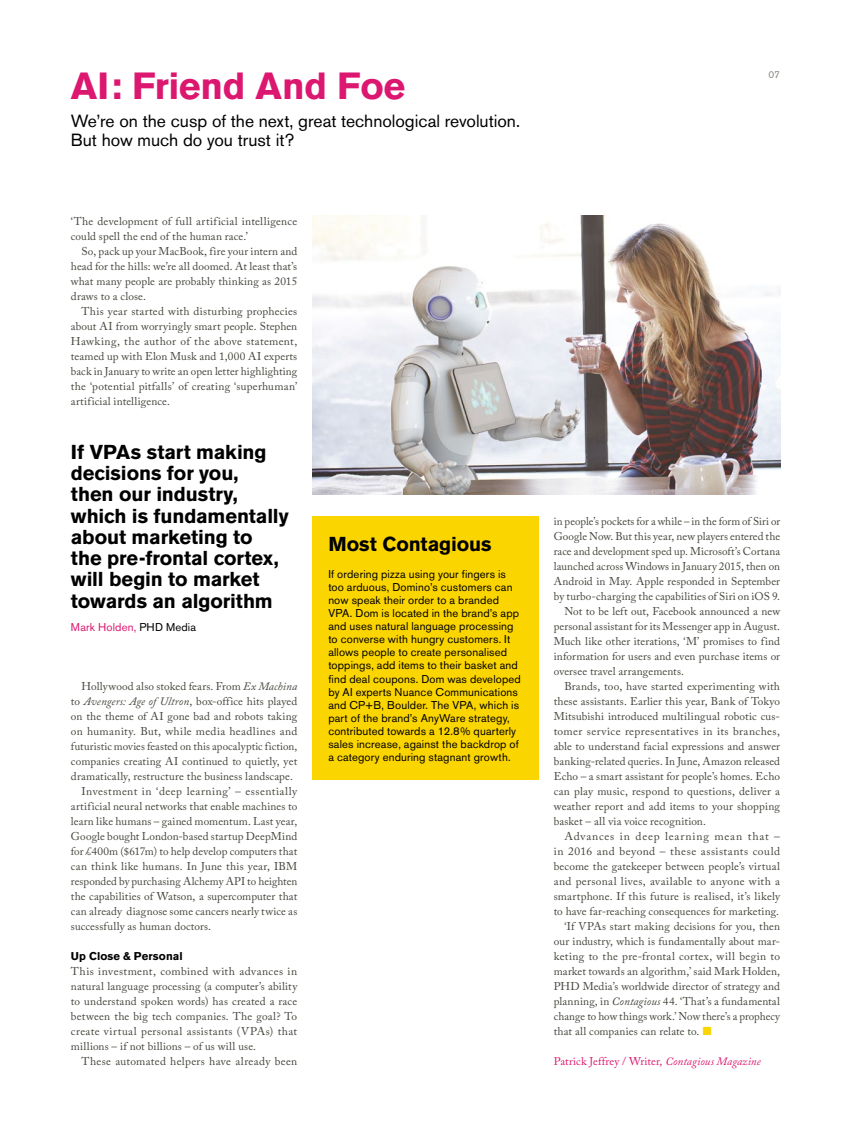
<style>
.page{position:relative;width:851px;height:1134px;background:#fff}
.page>*{position:absolute;margin:0;border:0;box-sizing:border-box;transform-origin:0 0}
.t1{font:700 37.5px "Akzidenz Grotesk BE";letter-spacing:-.01em;color:#dc176f}
.t2{font:700 20px/21.2px "Akzidenz Grotesk BE";letter-spacing:-.005em;color:#000}
.t3{font:17.5px/18.8px "Akzidenz Grotesk BE";color:#000}
.t4{font:11.25px/15px "Adobe Caslon Pro";letter-spacing:.015em;color:#43443b;text-align:justify}
.t5{font:11.25px/13.1px "Akzidenz Grotesk BE";letter-spacing:.01em;color:#000}
.t6{font:11.25px "Adobe Caslon Pro";letter-spacing:.035em;color:#43443b}
.t7{font:11.25px "Adobe Caslon Pro";letter-spacing:.005em;color:#dc176f}
.t8{font:11.25px "Adobe Caslon Pro";letter-spacing:.04em;color:#43443b}
.t9{font:11.25px "Adobe Caslon Pro";letter-spacing:.045em;color:#43443b}
.t10{font:11.25px "Adobe Caslon Pro";letter-spacing:.065em;color:#43443b}
.t11{font:11.25px "Akzidenz Grotesk BE";letter-spacing:.015em;color:#dc176f}
.t12{font:700 11.25px "Akzidenz Grotesk BE";letter-spacing:.01em;color:#000}
.t13{font:10px "Akzidenz Grotesk BE";color:#84867f}
.s1{color:#000}
.s2{font-style:italic}
.s3{font-family:"Minion Pro"}
</style>
<div class="page">
<img style="left:312px;top:216px;width:468px;height:279px">
<div style="left:312px;top:516px;width:226px;height:264px;background:#fbd500"></div>
<h1 class="t1" style="left:71px;top:64px;width:336px">AI: Friend And Foe</h1>
<h3 class="t3" style="left:71px;top:112px;width:451px">We’re on the cusp of the next, great technological revolution.<br>But how much do you trust it?</h3>
<p class="t4" style="left:71px;top:213px;width:228px">‘The development of full artificial intelligence could spell the end of the human race.’</p>
<p class="t4" style="left:71px;top:243px;width:228px;text-indent:11px">So, pack up your MacBook, fire your intern and head for the hills: we’re all doomed. At least that’s what many people are probably thinking as 2015 draws to a close.</p>
<p class="t4" style="left:71px;top:303px;width:228px;text-indent:11px">This year started with disturbing prophecies about AI from worryingly smart people. Stephen Hawking, the author of the above statement, teamed up with Elon Musk and 1,000 AI experts back in January to write an open letter highlighting the ‘potential pitfalls’ of creating ‘superhuman’ artificial intelligence.</p>
<h2 class="t2" style="left:71px;top:442px;width:219px">If VPAs start making decisions for you,<br>then our industry, which is fundamentally about marketing to<br>the pre-frontal cortex, will begin to market towards an algorithm</h2>
<p class="t11" style="left:71px;top:620px;width:127px">Mark Holden, <span class="s1">PHD Media</span></p>
<p class="t4" style="left:81px;top:678px;width:217px">Hollywood also stoked fears. From <span class="s2">Ex Machina</span></p>
<p class="t4" style="left:71px;top:693px;width:228px">to <span class="s2">Avengers: Age of Ultron</span>, box-office hits played</p>
<p class="t4" style="left:71px;top:708px;width:228px">on the theme of AI gone bad and robots taking</p>
<p class="t4" style="left:71px;top:723px;width:228px">on humanity. But, while media headlines and</p>
<p class="t4" style="left:71px;top:738px;width:228px">futuristic movies feasted on this apocalyptic fiction,</p>
<p class="t4" style="left:71px;top:753px;width:228px">companies creating AI continued to quietly, yet</p>
<p class="t4" style="left:71px;top:768px;width:223px">dramatically, restructure the business landscape.</p>
<p class="t8" style="left:81px;top:784px;width:217px">Investment in ‘deep learning’ – essentially</p>
<p class="t4" style="left:71px;top:798px;width:228px">artificial neural networks that enable machines to</p>
<p class="t4" style="left:71px;top:813px;width:228px">learn like humans – gained momentum. Last year,</p>
<p class="t4" style="left:71px;top:828px;width:228px">Google bought London-based startup DeepMind</p>
<p class="t4" style="left:71px;top:843px;width:228px">for £400m (<span class="s3">$</span>617m) to help develop computers that</p>
<p class="t4" style="left:71px;top:858px;width:228px">can think like humans. In June this year, IBM</p>
<p class="t4" style="left:71px;top:873px;width:228px">responded by purchasing Alchemy API to heighten</p>
<p class="t4" style="left:71px;top:888px;width:228px">the capabilities of Watson, a supercomputer that</p>
<p class="t4" style="left:71px;top:903px;width:228px">can already diagnose some cancers nearly twice as</p>
<p class="t4" style="left:71px;top:918px;width:142px">successfully as human doctors.</p>
<p class="t12" style="left:71px;top:949px;width:113px">Up Close &amp; Personal</p>
<p class="t4" style="left:71px;top:963px;width:228px">This investment, combined with advances in natural language processing (a computer’s ability to understand spoken words) has created a race between the big tech companies. The goal? To create virtual personal assistants (VPAs) that millions – if not billions – of us will use.</p>
<p class="t4" style="left:81px;top:1053px;width:217px">These automated helpers have already been</p>
<h2 class="t2" style="left:328px;top:534px;width:165px">Most Contagious</h2>
<p class="t5" style="left:328px;top:567px;width:194px">If ordering pizza using your fingers is too arduous, Domino’s customers can now speak their order to a branded VPA. Dom is located in the brand’s app and uses natural language processing to converse with hungry customers. It allows people to create personalised toppings, add items to their basket and find deal coupons. Dom was developed by AI experts Nuance Communications and CP+B, Boulder. The VPA, which is part of the brand’s AnyWare strategy, contributed towards a 12.8% quarterly sales increase, against the backdrop of a category enduring stagnant growth.</p>
<p class="t13" style="left:768px;top:69px;width:13px">07</p>
<p class="t4" style="left:553px;top:513px;width:228px">in people’s pockets for a while – in the form of Siri or</p>
<p class="t4" style="left:553px;top:528px;width:228px">Google Now. But this year, new players entered the</p>
<p class="t4" style="left:553px;top:543px;width:228px">race and development sped up. Microsoft’s Cortana</p>
<p class="t4" style="left:553px;top:558px;width:228px">launched across Windows in January 2015, then on</p>
<p class="t4" style="left:553px;top:573px;width:228px">Android in May. Apple responded in September</p>
<p class="t4" style="left:553px;top:588px;width:228px">by turbo-charging the capabilities of Siri on iOS 9.</p>
<p class="t4" style="left:564px;top:603px;width:217px">Not to be left out, Facebook announced a new</p>
<p class="t4" style="left:553px;top:618px;width:228px">personal assistant for its Messenger app in August.</p>
<p class="t4" style="left:553px;top:633px;width:228px">Much like other iterations, ‘M’ promises to find</p>
<p class="t4" style="left:553px;top:648px;width:228px">information for users and even purchase items or</p>
<p class="t4" style="left:553px;top:663px;width:132px">oversee travel arrangements.</p>
<p class="t4" style="left:564px;top:678px;width:217px">Brands, too, have started experimenting with</p>
<p class="t4" style="left:553px;top:693px;width:228px">these assistants. Earlier this year, Bank of Tokyo</p>
<p class="t4" style="left:553px;top:708px;width:228px">Mitsubishi introduced multilingual robotic cus-</p>
<p class="t6" style="left:553px;top:724px;width:228px">tomer service representatives in its branches,</p>
<p class="t4" style="left:553px;top:738px;width:228px">able to understand facial expressions and answer</p>
<p class="t4" style="left:553px;top:753px;width:228px">banking-related queries. In June, Amazon released</p>
<p class="t4" style="left:553px;top:768px;width:228px">Echo – a smart assistant for people’s homes. Echo</p>
<p class="t4" style="left:553px;top:783px;width:228px">can play music, respond to questions, deliver a</p>
<p class="t4" style="left:553px;top:798px;width:228px">weather report and add items to your shopping</p>
<p class="t4" style="left:553px;top:813px;width:154px">basket – all via voice recognition.</p>
<p class="t10" style="left:564px;top:829px;width:217px">Advances in deep learning mean that –</p>
<p class="t9" style="left:553px;top:844px;width:228px">in 2016 and beyond – these assistants could</p>
<p class="t4" style="left:553px;top:858px;width:228px">become the gatekeeper between people’s virtual</p>
<p class="t4" style="left:553px;top:873px;width:228px">and personal lives, available to anyone with a</p>
<p class="t4" style="left:553px;top:888px;width:228px">smartphone. If this future is realised, it’s likely</p>
<p class="t4" style="left:553px;top:903px;width:227px">to have far-reaching consequences for marketing.</p>
<p class="t4" style="left:564px;top:918px;width:217px">‘If VPAs start making decisions for you, then</p>
<p class="t4" style="left:553px;top:933px;width:228px">our industry, which is fundamentally about mar-</p>
<p class="t4" style="left:553px;top:948px;width:228px">keting to the pre-frontal cortex, will begin to</p>
<p class="t4" style="left:553px;top:963px;width:228px">market towards an algorithm,’ said Mark Holden,</p>
<p class="t4" style="left:553px;top:978px;width:228px">PHD Media’s worldwide director of strategy and</p>
<p class="t4" style="left:553px;top:993px;width:228px">planning, in <span class="s2">Contagious</span> 44. ‘That’s a fundamental</p>
<p class="t4" style="left:553px;top:1008px;width:228px">change to how things work.’ Now there’s a prophecy</p>
<p class="t4" style="left:553px;top:1023px;width:147px">that all companies can relate to.</p>
<p class="t7" style="left:553px;top:1054px;width:208px">Patrick Jeffrey / Writer, <span class="s2">Contagious Magazine</span></p>
</div>
